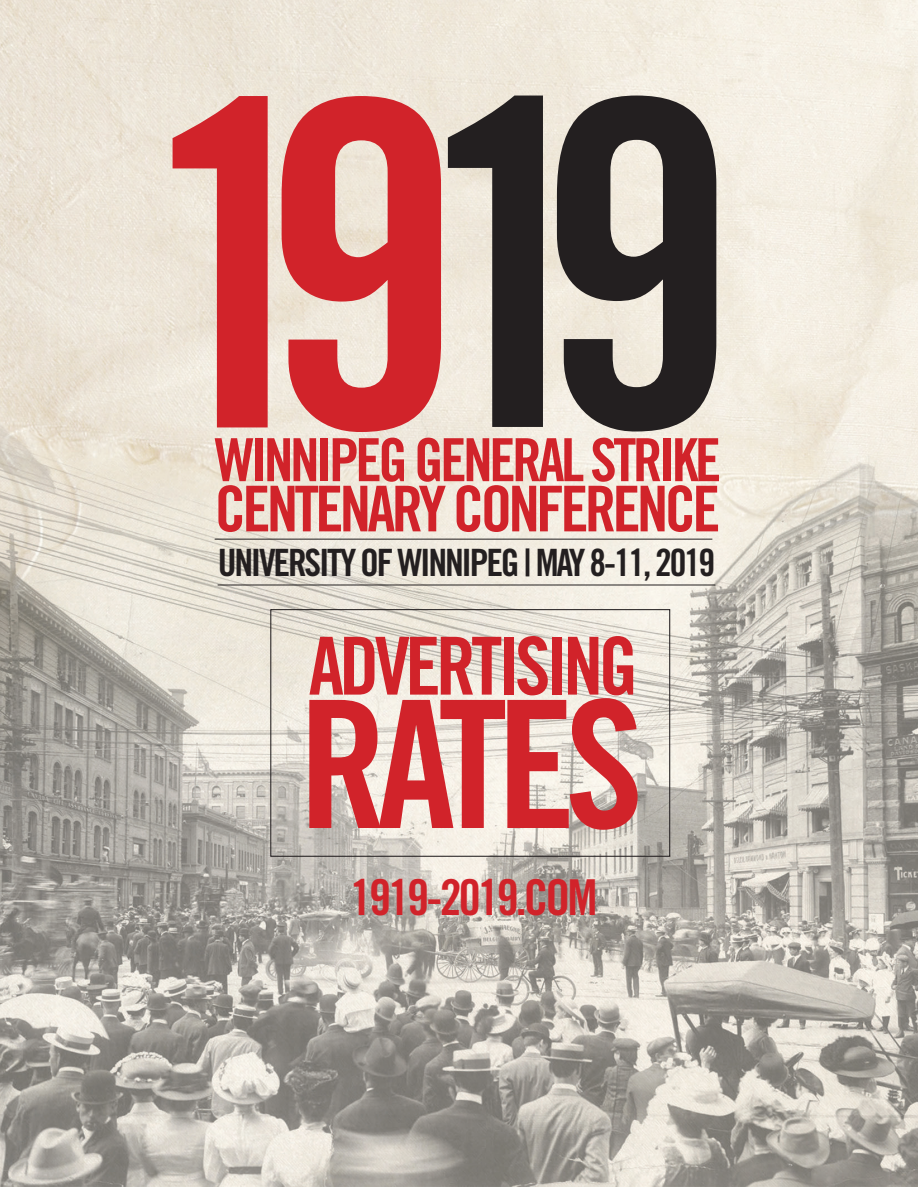
<style>
.page{position:relative;width:918px;height:1188px;background:#fff}
.page>*{position:absolute;margin:0;border:0;box-sizing:border-box;transform-origin:0 0}
.t1{font:452.85px "Trade Gothic Bold Cond Twenty";color:#d1232a}
.t2{font:177.45px "Trade Gothic Bold Cond Twenty";letter-spacing:-.06em;color:#d1232a}
.t3{font:80.1px "Trade Gothic Bold Cond Twenty";letter-spacing:-.06em;color:#d1232a}
.t4{font:63.15px "Trade Gothic Bold Cond Twenty";letter-spacing:-.06em;color:#d1232a}
.t5{font:59.55px "Trade Gothic Bold Cond Twenty";letter-spacing:-.06em;color:#d1232a}
.t6{font:49.5px "Trade Gothic Bold Cond Twenty";letter-spacing:-.06em;color:#d1232a}
.t7{font:37.65px "Trade Gothic Bold Cond Twenty";letter-spacing:-.06em;color:#231f20}
.s1{color:#231f20}
</style>
<div class="page">
<img style="left:0;top:0;width:918px;height:1187px">
<hr style="left:215px;top:539px;width:497px;height:1px;background:#231f20">
<div style="left:270px;top:609px;width:400px;height:248px;border:1px solid #231f20"></div>
<hr style="left:218px;top:585px;width:497px;height:1px;background:#231f20">
<p class="t1" style="left:137px;top:-9px;width:602px">19<span class="s1">19</span></p>
<p class="t5" style="left:215px;top:424px;width:508px">WINNIPEG GENERAL STRIKE</p>
<p class="t4" style="left:215px;top:470px;width:507px">CENTENARY CONFERENCE</p>
<p class="t7" style="left:218px;top:539px;width:499px">UNIVERSITY OF WINNIPEG | MAY 8-11, 2019</p>
<p class="t3" style="left:309px;top:617px;width:331px">ADVERTISING</p>
<p class="t2" style="left:299px;top:657px;width:346px">RATES</p>
<p class="t6" style="left:350px;top:868px;width:249px">1919-2019.COM</p>
</div>
